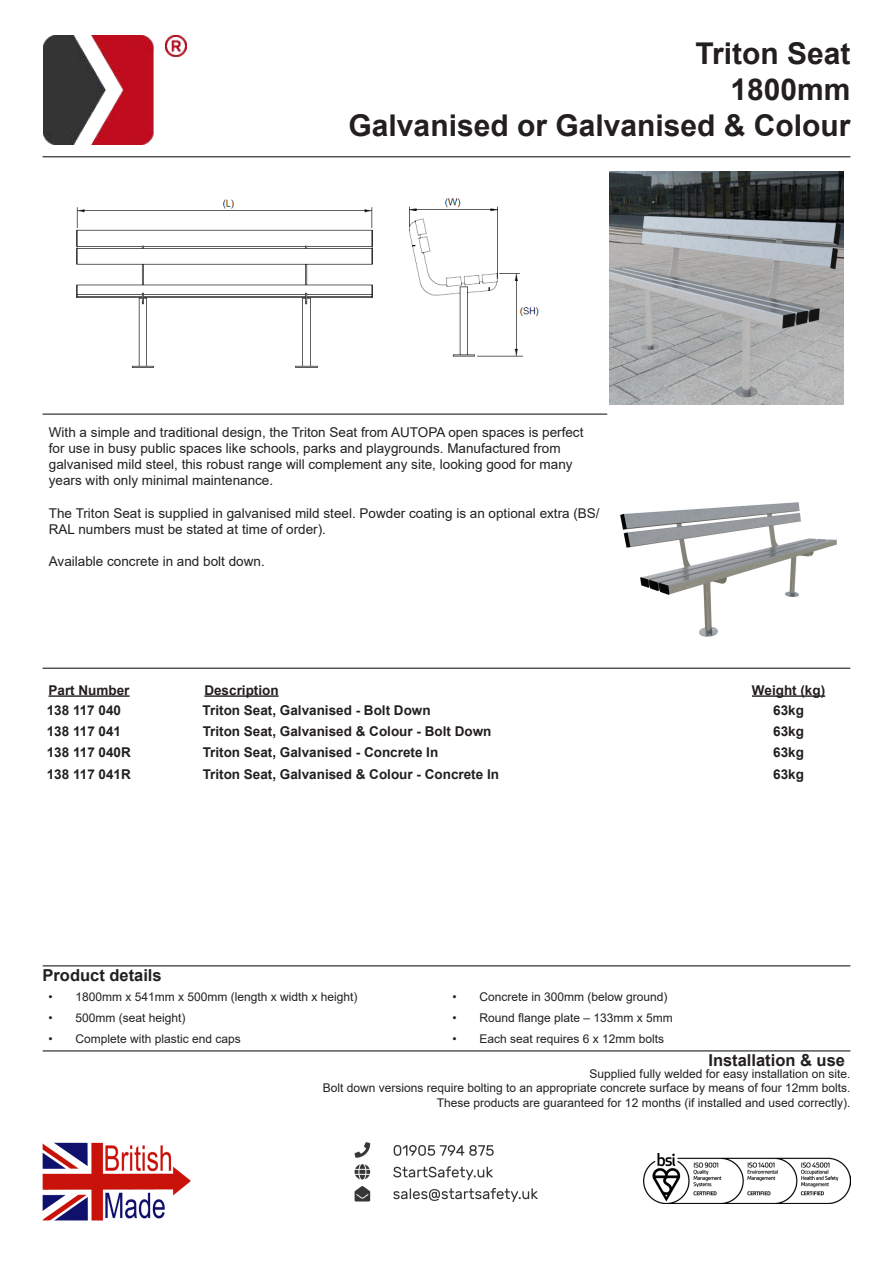
<style>
.page{position:relative;width:893px;height:1263px;background:#fff}
.page>*{position:absolute;margin:0;border:0;box-sizing:border-box;transform-origin:0 0}
.t1{font:700 30px "Arial";color:#231f20}
.t2{font:700 16.5px "Arial";color:#231f20}
.t3{font:13.5px/16.2px "Arial";color:#231f20}
.t4{font:700 13.5px "Arial";color:#231f20}
.t5{font:12px/14.4px "Arial";color:#231f20;text-align:right}
</style>
<div class="page">
<img style="left:644px;top:1154px;width:206px;height:49px">
<img style="left:43px;top:1143px;width:148px;height:77px">
<img style="left:76px;top:198px;width:463px;height:170px">
<img style="left:44px;top:35px;width:142px;height:109px">
<hr style="left:43px;top:156px;width:807px;height:1px;background:#231f20">
<hr style="left:43px;top:414px;width:564px;height:1px;background:#231f20">
<hr style="left:49px;top:695px;width:81px;height:2px;background:#231f20">
<hr style="left:204px;top:695px;width:75px;height:2px;background:#231f20">
<hr style="left:752px;top:695px;width:73px;height:2px;background:#231f20">
<img style="left:610px;top:171px;width:233px;height:234px">
<img style="left:620px;top:502px;width:217px;height:135px">
<hr style="left:43px;top:668px;width:807px;height:1px;background:#231f20">
<hr style="left:43px;top:965px;width:807px;height:1px;background:#231f20">
<hr style="left:43px;top:1050px;width:807px;height:1px;background:#231f20">
<img style="left:354px;top:1142px;width:184px;height:60px">
<p class="t1" style="left:695px;top:33px;width:157px">Triton Seat</p>
<p class="t1" style="left:730px;top:69px;width:122px">1800mm</p>
<p class="t1" style="left:349px;top:105px;width:503px">Galvanised or Galvanised &amp; Colour</p>
<p class="t3" style="left:49px;top:424px;width:536px">With a simple and traditional design, the Triton Seat from AUTOPA open spaces is perfect for use in busy public spaces like schools, parks and playgrounds. Manufactured from galvanised mild steel, this robust range will complement any site, looking good for many years with only minimal maintenance.</p>
<p class="t3" style="left:49px;top:505px;width:552px">The Triton Seat is supplied in galvanised mild steel. Powder coating is an optional extra (BS/<br>RAL numbers must be stated at time of order).</p>
<p class="t3" style="left:49px;top:553px;width:217px">Available concrete in and bolt down.</p>
<p class="t4" style="left:49px;top:680px;width:83px">Part Number</p>
<p class="t4" style="left:204px;top:680px;width:76px">Description</p>
<p class="t4" style="left:752px;top:680px;width:75px">Weight (kg)</p>
<p class="t4" style="left:47px;top:700px;width:76px">138 117 040</p>
<p class="t4" style="left:203px;top:700px;width:230px">Triton Seat, Galvanised - Bolt Down</p>
<p class="t4" style="left:773px;top:700px;width:32px">63kg</p>
<p class="t4" style="left:47px;top:722px;width:76px">138 117 041</p>
<p class="t4" style="left:203px;top:722px;width:290px">Triton Seat, Galvanised &amp; Colour - Bolt Down</p>
<p class="t4" style="left:773px;top:722px;width:32px">63kg</p>
<p class="t4" style="left:47px;top:743px;width:86px">138 117 040R</p>
<p class="t4" style="left:203px;top:743px;width:237px">Triton Seat, Galvanised - Concrete In</p>
<p class="t4" style="left:773px;top:743px;width:32px">63kg</p>
<p class="t4" style="left:47px;top:764px;width:86px">138 117 041R</p>
<p class="t4" style="left:203px;top:764px;width:298px">Triton Seat, Galvanised &amp; Colour - Concrete In</p>
<p class="t4" style="left:773px;top:764px;width:32px">63kg</p>
<p class="t2" style="left:43px;top:963px;width:121px">Product details</p>
<p class="t5" style="left:49px;top:990px;width:311px">• 1800mm x 541mm x 500mm (length x width x height)</p>
<p class="t5" style="left:452px;top:990px;width:217px">• Concrete in 300mm (below ground)</p>
<p class="t5" style="left:49px;top:1010px;width:139px">• 500mm (seat height)</p>
<p class="t5" style="left:452px;top:1010px;width:222px">• Round flange plate – 133mm x 5mm</p>
<p class="t5" style="left:49px;top:1031px;width:194px">• Complete with plastic end caps</p>
<p class="t5" style="left:452px;top:1031px;width:213px">• Each seat requires 6 x 12mm bolts</p>
<p class="t2" style="left:708px;top:1048px;width:138px">Installation &amp; use</p>
<p class="t5" style="left:323px;top:1066px;width:529px">Supplied fully welded for easy installation on site.<br>Bolt down versions require bolting to an appropriate concrete surface by means of four 12mm bolts.<br>These products are guaranteed for 12 months (if installed and used correctly).</p>
</div>
